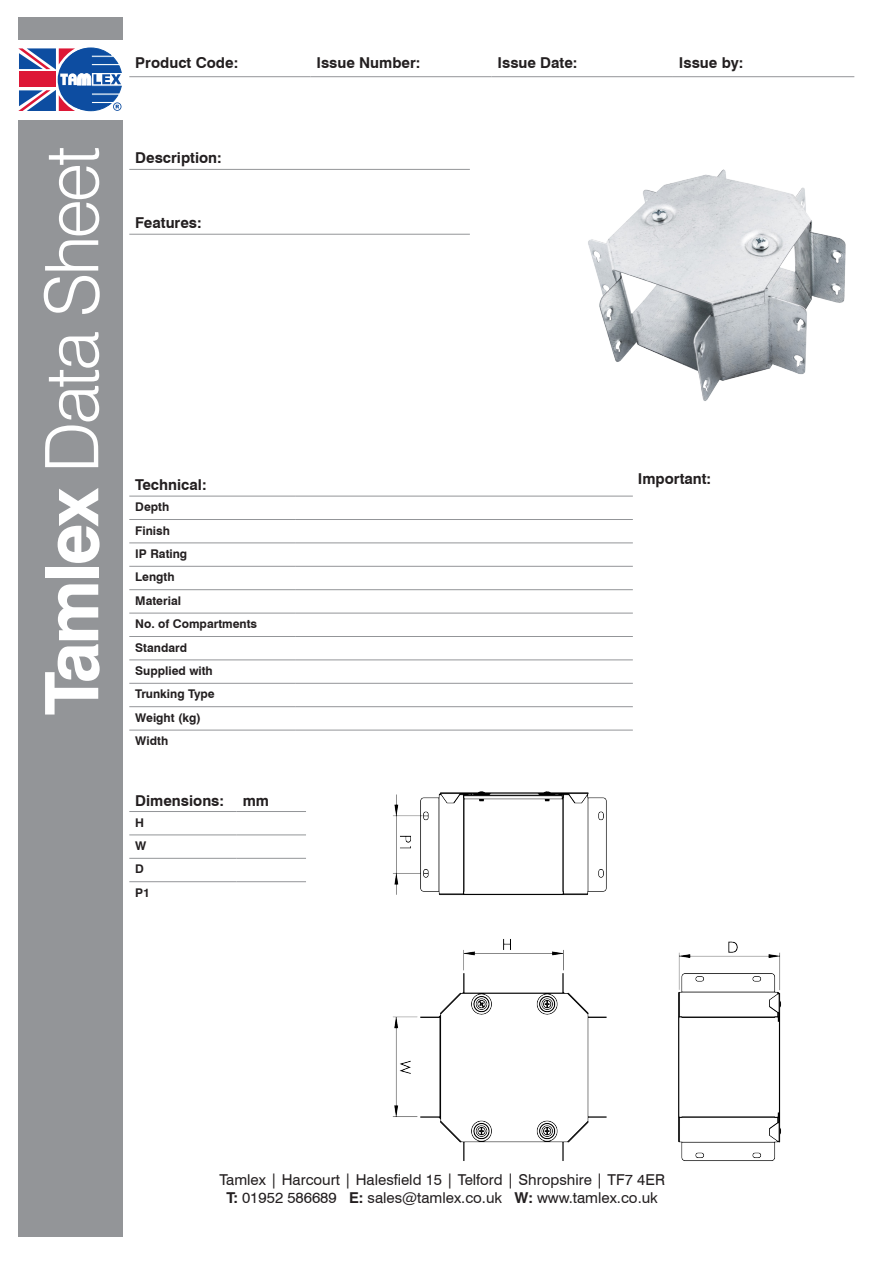
<style>
.page{position:relative;width:893px;height:1263px;background:#fff}
.page>*{position:absolute;margin:0;border:0;box-sizing:border-box;transform-origin:0 0}
.t1{font:300 73.95px "Swiss 721 BT";letter-spacing:-.04em;color:#fff}
.t2{font:15px "Swiss 721 BT";color:#231f20}
.t3{font:700 15px "Swiss 721 BT";color:#231f20}
.t4{font:700 12px "Swiss 721 BT";color:#231f20}
.s1{font-weight:700}
</style>
<div class="page">
<div style="left:18px;top:17px;width:105px;height:1220px;background:#939598"></div>
<hr style="left:129px;top:234px;width:341px;height:1px;background:#939598">
<hr style="left:129px;top:496px;width:166px;height:1px;background:#939598">
<hr style="left:295px;top:496px;width:338px;height:1px;background:#939598">
<hr style="left:129px;top:519px;width:166px;height:1px;background:#939598">
<hr style="left:295px;top:519px;width:338px;height:1px;background:#939598">
<hr style="left:129px;top:542px;width:166px;height:1px;background:#939598">
<hr style="left:295px;top:542px;width:338px;height:1px;background:#939598">
<hr style="left:129px;top:566px;width:166px;height:1px;background:#939598">
<hr style="left:295px;top:566px;width:338px;height:1px;background:#939598">
<hr style="left:129px;top:589px;width:166px;height:1px;background:#939598">
<hr style="left:295px;top:589px;width:338px;height:1px;background:#939598">
<hr style="left:129px;top:613px;width:166px;height:1px;background:#939598">
<hr style="left:295px;top:613px;width:338px;height:1px;background:#939598">
<hr style="left:129px;top:636px;width:166px;height:1px;background:#939598">
<hr style="left:295px;top:636px;width:338px;height:1px;background:#939598">
<hr style="left:129px;top:659px;width:166px;height:1px;background:#939598">
<hr style="left:295px;top:659px;width:338px;height:1px;background:#939598">
<hr style="left:129px;top:683px;width:166px;height:1px;background:#939598">
<hr style="left:295px;top:683px;width:338px;height:1px;background:#939598">
<hr style="left:129px;top:706px;width:166px;height:1px;background:#939598">
<hr style="left:295px;top:706px;width:338px;height:1px;background:#939598">
<hr style="left:129px;top:730px;width:166px;height:1px;background:#939598">
<hr style="left:295px;top:730px;width:338px;height:1px;background:#939598">
<hr style="left:129px;top:76px;width:181px;height:1px;background:#939598">
<hr style="left:310px;top:76px;width:181px;height:1px;background:#939598">
<hr style="left:491px;top:76px;width:182px;height:1px;background:#939598">
<hr style="left:673px;top:76px;width:181px;height:1px;background:#939598">
<hr style="left:129px;top:169px;width:341px;height:1px;background:#939598">
<div style="left:18px;top:40px;width:105px;height:79px;background:#fff"></div>
<svg style="left:18px;top:47px;width:104px;height:65px"></svg>
<hr style="left:129px;top:811px;width:108px;height:1px;background:#939598">
<hr style="left:237px;top:811px;width:69px;height:1px;background:#939598">
<hr style="left:129px;top:834px;width:108px;height:1px;background:#939598">
<hr style="left:237px;top:834px;width:69px;height:1px;background:#939598">
<hr style="left:129px;top:858px;width:108px;height:1px;background:#939598">
<hr style="left:237px;top:858px;width:69px;height:1px;background:#939598">
<hr style="left:129px;top:881px;width:108px;height:1px;background:#939598">
<hr style="left:237px;top:881px;width:69px;height:1px;background:#939598">
<img style="left:588px;top:169px;width:258px;height:232px">
<img style="left:392px;top:791px;width:389px;height:370px">
<p class="t1" style="left:27px;top:715px;width:571px;rotate:-90deg"><span class="s1">Tamlex</span> Data Sheet</p>
<p class="t3" style="left:135px;top:54px;width:105px">Product Code:</p>
<p class="t3" style="left:316px;top:54px;width:106px">Issue Number:</p>
<p class="t3" style="left:498px;top:54px;width:82px">Issue Date:</p>
<p class="t3" style="left:679px;top:54px;width:66px">Issue by:</p>
<p class="t3" style="left:135px;top:149px;width:88px">Description:</p>
<p class="t3" style="left:135px;top:214px;width:68px">Features:</p>
<p class="t3" style="left:135px;top:476px;width:73px">Technical:</p>
<p class="t4" style="left:135px;top:500px;width:35px">Depth</p>
<p class="t4" style="left:135px;top:523px;width:36px">Finish</p>
<p class="t4" style="left:135px;top:546px;width:53px">IP Rating</p>
<p class="t4" style="left:135px;top:570px;width:41px">Length</p>
<p class="t4" style="left:135px;top:593px;width:47px">Material</p>
<p class="t4" style="left:135px;top:617px;width:123px">No. of Compartments</p>
<p class="t4" style="left:135px;top:640px;width:53px">Standard</p>
<p class="t4" style="left:135px;top:663px;width:79px">Supplied with</p>
<p class="t4" style="left:135px;top:687px;width:81px">Trunking Type</p>
<p class="t4" style="left:135px;top:710px;width:67px">Weight (kg)</p>
<p class="t4" style="left:135px;top:734px;width:34px">Width</p>
<p class="t3" style="left:135px;top:791px;width:90px">Dimensions:</p>
<p class="t3" style="left:243px;top:791px;width:28px">mm</p>
<p class="t4" style="left:135px;top:815px;width:10px">H</p>
<p class="t4" style="left:135px;top:838px;width:13px">W</p>
<p class="t4" style="left:135px;top:862px;width:10px">D</p>
<p class="t4" style="left:135px;top:885px;width:16px">P1</p>
<p class="t3" style="left:638px;top:470px;width:75px">Important:</p>
<p class="t2" style="left:219px;top:1171px;width:447px">Tamlex | Harcourt | Halesfield 15 | Telford | Shropshire | TF7 4ER</p>
<p class="t2" style="left:226px;top:1189px;width:433px"><span class="s1">T:</span> 01952 586689 <span class="s1">E:</span> sales@tamlex.co.uk <span class="s1">W:</span> www.tamlex.co.uk</p>
</div>
